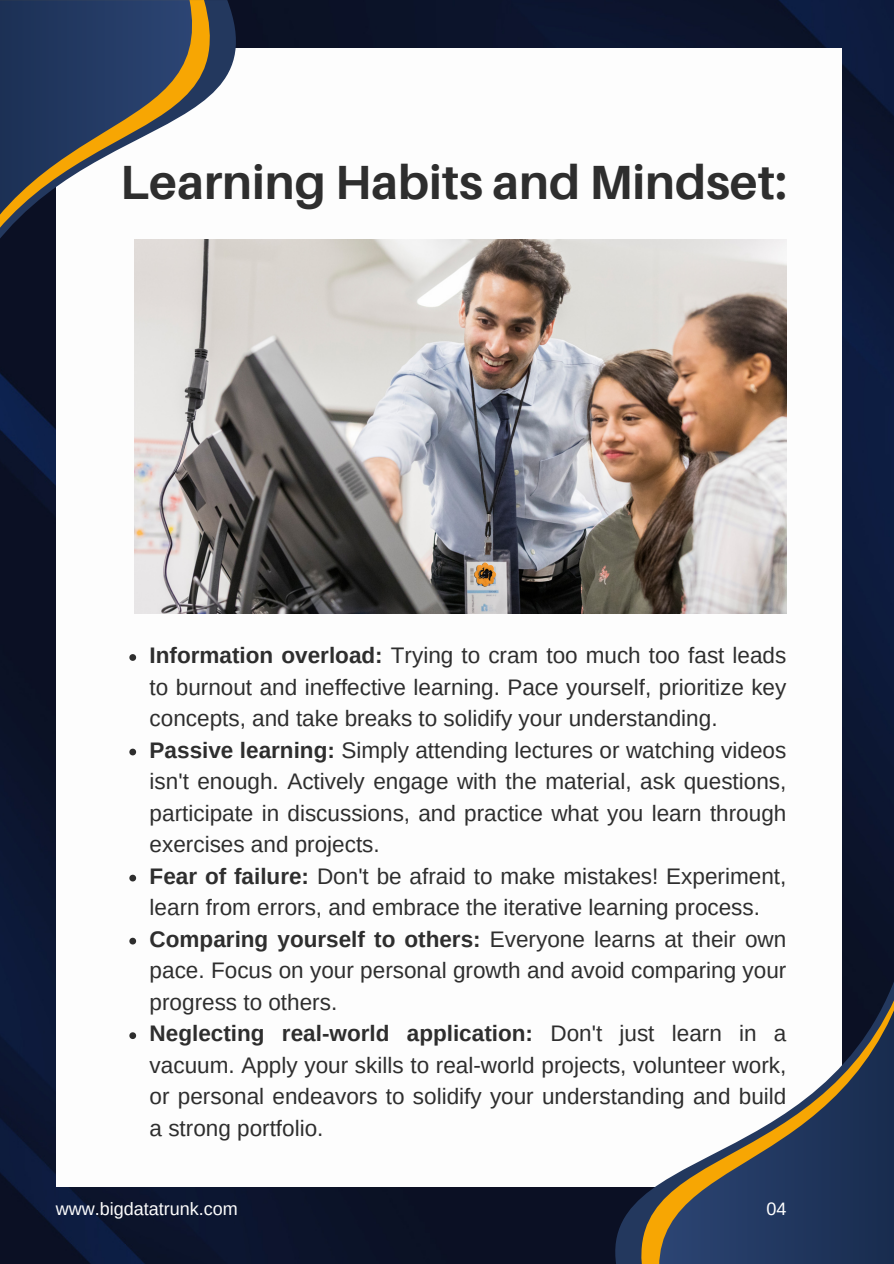
<style>
.page{position:relative;width:894px;height:1264px;background:#fff}
.page>*{position:absolute;margin:0;border:0;box-sizing:border-box;transform-origin:0 0}
.t1{font:700 48px "Aileron";color:#2e2e2e}
.t2{font:22.5px/31.5px "Arimo";color:#2e2e2e}
.t3{font:18px "Arimo";color:#fdfdfd}
.t4{font:18px "Arimo";color:#fff}
.s1{font-weight:700}
</style>
<div class="page">
<img style="left:0;top:0;width:893px;height:1263px">
<div style="left:56px;top:48px;width:785px;height:1138px;background:#fdfdfd"></div>
<svg style="left:251px;top:0;width:38px;height:240px"></svg>
<svg style="left:219px;top:0;width:32px;height:240px"></svg>
<svg style="left:0;top:0;width:219px;height:363px"></svg>
<div style="left:561px;top:1186px;width:39px;height:77px;background:#0b1024"></div>
<svg style="left:600px;top:1186px;width:31px;height:77px;background:#141d36"></svg>
<svg style="left:631px;top:929px;width:262px;height:334px"></svg>
<svg style="left:129px;top:654px;width:7px;height:7px"></svg>
<svg style="left:129px;top:748px;width:7px;height:7px"></svg>
<svg style="left:129px;top:874px;width:7px;height:7px"></svg>
<svg style="left:129px;top:937px;width:7px;height:7px"></svg>
<svg style="left:129px;top:1032px;width:7px;height:7px"></svg>
<img style="left:134px;top:240px;width:651px;height:373px">
<img style="left:475px;top:562px;width:23px;height:24px">
<h1 class="t1" style="left:120px;top:153px;width:667px">Learning Habits and Mindset:</h1>
<p class="t2" style="left:150px;top:639px;width:638px"><span class="s1">Information overload:</span> Trying to cram too much too fast leads to burnout and ineffective learning. Pace yourself, prioritize key concepts, and take breaks to solidify your understanding.<br><span class="s1">Passive learning:</span> Simply attending lectures or watching videos isn't enough. Actively engage with the material, ask questions, participate in discussions, and practice what you learn through exercises and projects.<br><span class="s1">Fear of failure:</span> Don't be afraid to make mistakes! Experiment, learn from errors, and embrace the iterative learning process.<br><span class="s1">Comparing yourself to others:</span> Everyone learns at their own pace. Focus on your personal growth and avoid comparing your progress to others.<br><span class="s1">Neglecting real-world application:</span> Don't just learn in a vacuum. Apply your skills to real-world projects, volunteer work, or personal endeavors to solidify your understanding and build a strong portfolio.</p>
<p class="t3" style="left:56px;top:1198px;width:183px">www.bigdatatrunk.com</p>
<p class="t4" style="left:766px;top:1198px;width:22px">04</p>
</div>
